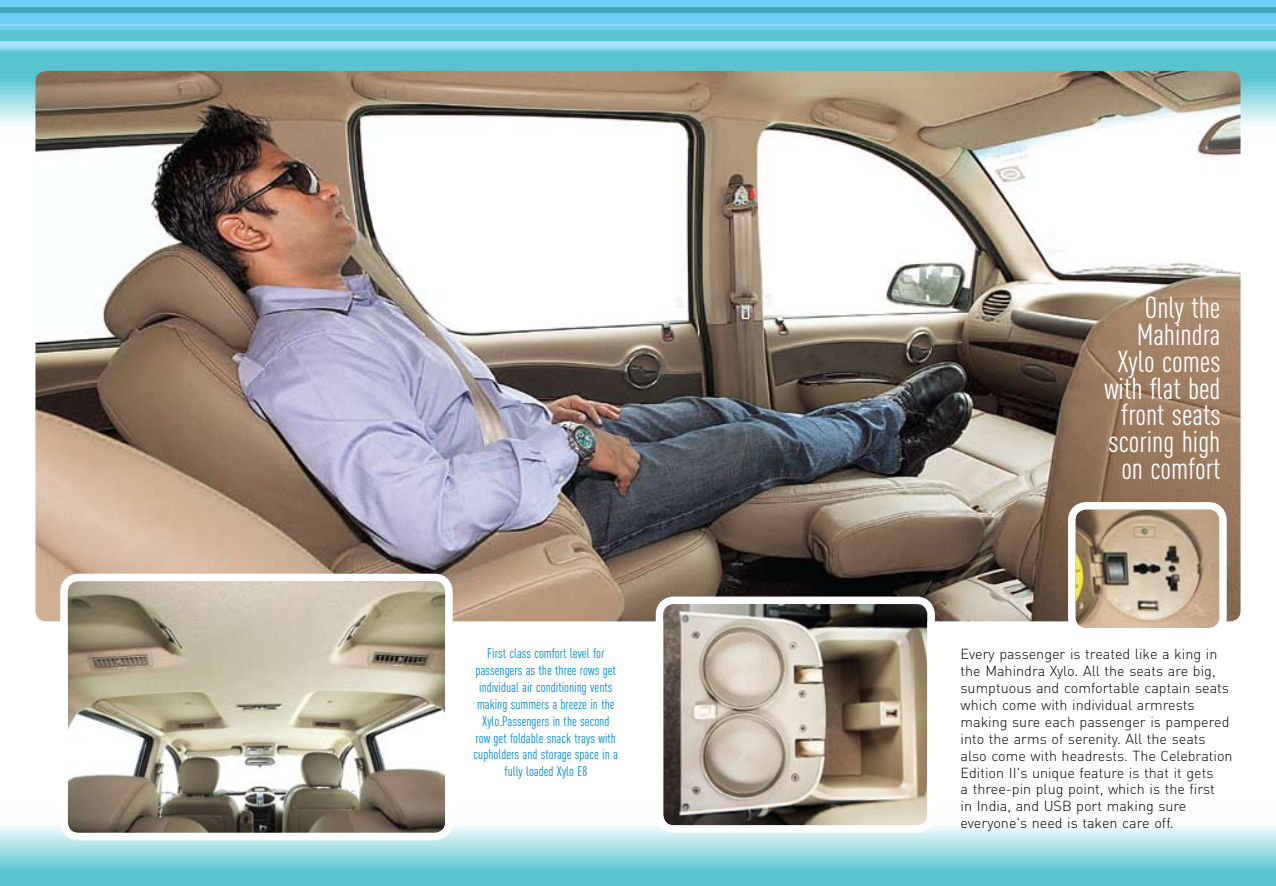
<style>
.page{position:relative;width:1276px;height:886px;background:#fff}
.page>*{position:absolute;margin:0;border:0;box-sizing:border-box;transform-origin:0 0}
.t1{font:30px/26.9px "DIN Cond Regular Alternate";color:#fff;text-align:right}
.t2{font:14.38px/16.9px "DIN Light Alternate";color:#000}
.t3{font:13.75px/16.9px "DIN Cond Regular Alternate";color:#0089cf;text-align:center}
</style>
<div class="page">
<div style="left:0;top:0;width:1276px;height:143px;background:#56c5d0"></div>
<div style="left:0;top:0;width:1276px;height:30px;background:#6dcff6"></div>
<svg style="left:0;top:42px;width:1276px;height:10px;background:#95d9ef"></svg>
<div style="left:0;top:7px;width:1276px;height:6px;background:#42a6bc"></div>
<hr style="left:0;top:24px;width:1276px;height:2px;background:#8ed8f8">
<svg style="left:0;top:825px;width:1276px;height:61px;background:#8ad6de"></svg>
<img style="left:35px;top:71px;width:1205px;height:550px">
<img style="left:69px;top:583px;width:375px;height:248px">
<div style="left:60px;top:574px;width:393px;height:266px;border:8px solid #fff;border-radius:14px"></div>
<img style="left:665px;top:605px;width:261px;height:219px">
<div style="left:656px;top:596px;width:279px;height:237px;border:8px solid #fff;border-radius:14px"></div>
<img style="left:1077px;top:511px;width:140px;height:115px">
<div style="left:1068px;top:502px;width:158px;height:133px;border:8px solid #fff;border-radius:14px"></div>
<p class="t3" style="left:474px;top:645px;width:146px">First class comfort level for passengers as the three rows get individual air conditioning vents making summers a breeze in the<br>Xylo.Passengers in the second row get foldable snack trays with cupholders and storage space in a fully loaded Xylo E8</p>
<h1 class="t1" style="left:1104px;top:294px;width:118px">Only the<br>Mahindra<br>Xylo comes with flat bed front seats scoring high on comfort</h1>
<p class="t2" style="left:960px;top:645px;width:274px">Every passenger is treated like a king in the Mahindra Xylo. All the seats are big, sumptuous and comfortable captain seats which come with individual armrests making sure each passenger is pampered into the arms of serenity. All the seats also come with headrests. The Celebration Edition II's unique feature is that it gets<br>a three-pin plug point, which is the first<br>in India, and USB port making sure everyone's need is taken care off.</p>
</div>
